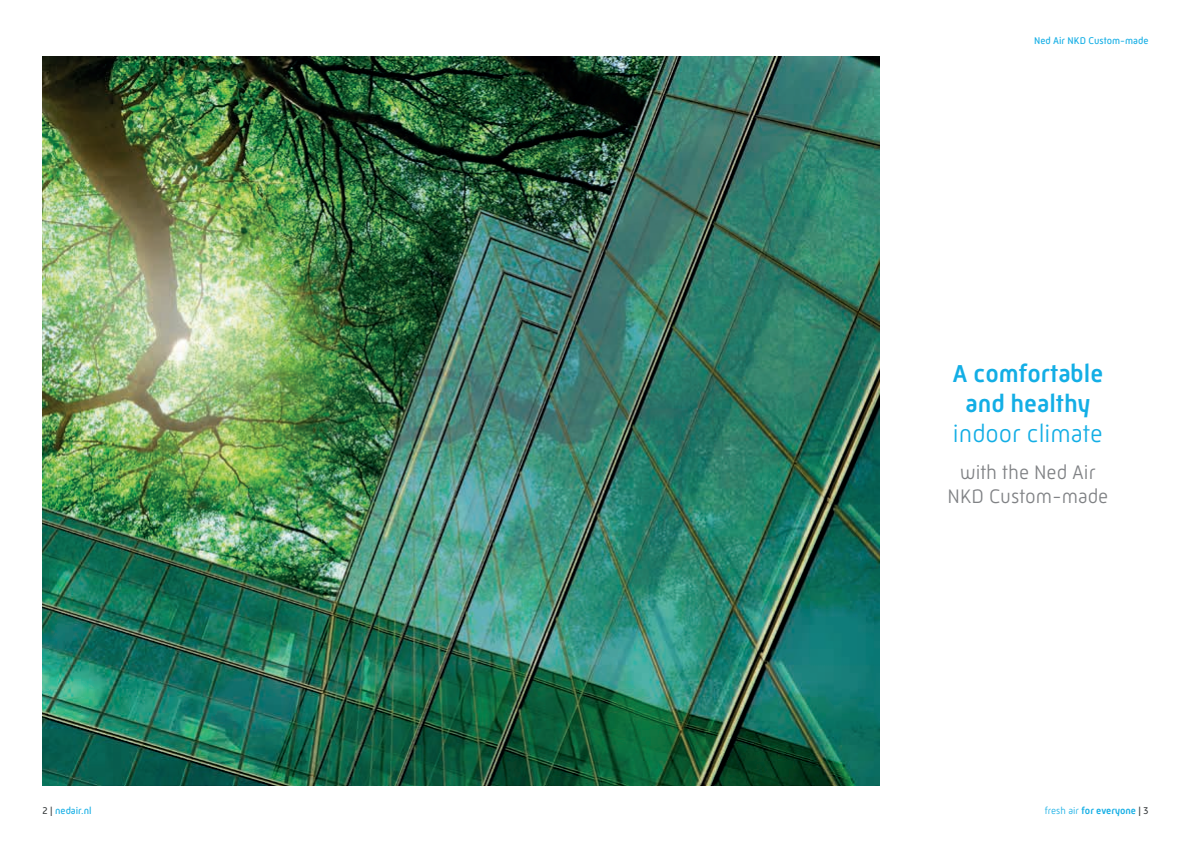
<style>
.page{position:relative;width:1191px;height:842px;background:#fff}
.page>*{position:absolute;margin:0;border:0;box-sizing:border-box;transform-origin:0 0}
.t1{font:500 25px/30px "Mic 32 New";color:#13aee5;text-align:center}
.t2{font:300 25px "Mic 32 New";color:#13aee5}
.t3{font:300 20px/24px "Mic 32 New";color:#808285;text-align:center}
.t4{font:10px "Mic 32 New";color:#13aee5}
.t5{font:500 10px "Mic 32 New";color:#13aee5}
.s1{color:#393d3f}
.s2{font-weight:300}
.s3{font-weight:400;color:#393d3f}
</style>
<div class="page">
<img style="left:43px;top:57px;width:836px;height:728px">
<p class="t4" style="left:1034px;top:34px;width:116px">Ned Air NKD Custom-made</p>
<h1 class="t1" style="left:952px;top:358px;width:152px">A comfortable and healthy</h1>
<h1 class="t2" style="left:953px;top:419px;width:151px">indoor climate</h1>
<h2 class="t3" style="left:947px;top:460px;width:162px">with the Ned Air<br>NKD Custom-made</h2>
<p class="t4" style="left:43px;top:804px;width:51px"><span class="s1">2 |</span> nedair.nl</p>
<p class="t5" style="left:1044px;top:804px;width:105px"><span class="s2">fresh air</span> for everyone <span class="s3">| 3</span></p>
</div>
